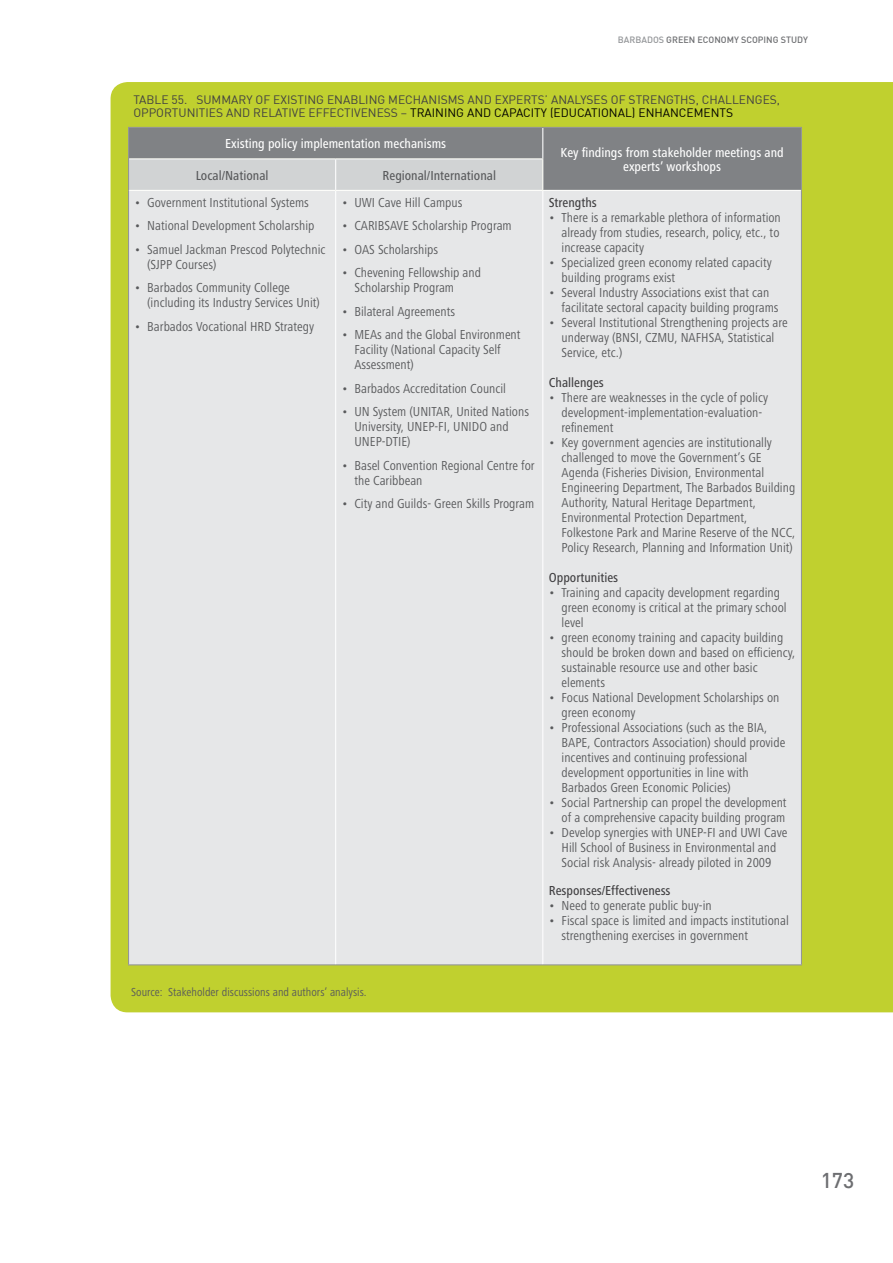
<style>
.page{position:relative;width:893px;height:1263px;background:#fff}
.page>*{position:absolute;margin:0;border:0;box-sizing:border-box;transform-origin:0 0}
.t1{font:500 21px "DIN";color:#6d6e71}
.t2{font:14.25px "Trade Gothic";color:#58595b}
.t3{font:condensed 13.5px/15px "Frutiger Next LT";color:#58595b}
.t4{font:500 condensed 13.5px/13.5px "Frutiger Next LT";color:#fff;text-align:center}
.t5{font:500 condensed 13.5px "Frutiger Next LT";color:#414042}
.t6{font:500 condensed 13.5px "Frutiger Next LT";color:#58595b}
.t7{font:12px "DIN";color:#414042}
.t8{font:condensed 12px "Frutiger Next LT";color:#58595b}
.t9{font:12px "DIN";color:#000}
.t10{font:500 9px "DIN";color:#6d6e71}
.t11{font:500 9px "DIN";color:#939598}
.s1{color:#6d6e71}
.s2{color:#414042}
</style>
<div class="page">
<div style="left:111px;top:82px;width:782px;height:930px;background:#c0d02f"></div>
<svg style="left:129px;top:128px;width:672px;height:62px"></svg>
<div style="left:129px;top:191px;width:672px;height:773px;background:#e6e7e8"></div>
<hr style="left:542px;top:128px;width:1px;height:30px;background:#fff">
<hr style="left:129px;top:158px;width:207px;height:1px;background:#fff">
<hr style="left:336px;top:158px;width:207px;height:1px;background:#fff">
<hr style="left:335px;top:159px;width:1px;height:31px;background:#fff">
<hr style="left:542px;top:159px;width:1px;height:31px;background:#fff">
<hr style="left:129px;top:190px;width:207px;height:1px;background:#fff">
<hr style="left:336px;top:190px;width:207px;height:1px;background:#fff">
<hr style="left:335px;top:191px;width:1px;height:773px;background:#fff">
<hr style="left:543px;top:190px;width:258px;height:1px;background:#fff">
<hr style="left:542px;top:191px;width:1px;height:773px;background:#fff">
<hr style="left:128px;top:127px;width:208px;height:1px;background:#939598">
<hr style="left:128px;top:128px;width:1px;height:31px;background:#939598">
<hr style="left:336px;top:127px;width:207px;height:1px;background:#939598">
<hr style="left:543px;top:127px;width:259px;height:1px;background:#939598">
<hr style="left:801px;top:128px;width:1px;height:31px;background:#939598">
<hr style="left:801px;top:159px;width:1px;height:31px;background:#939598">
<hr style="left:128px;top:159px;width:1px;height:31px;background:#939598">
<hr style="left:128px;top:190px;width:1px;height:774px;background:#939598">
<hr style="left:801px;top:190px;width:1px;height:774px;background:#939598">
<hr style="left:128px;top:964px;width:208px;height:1px;background:#939598">
<hr style="left:336px;top:964px;width:207px;height:1px;background:#939598">
<hr style="left:543px;top:964px;width:259px;height:1px;background:#939598">
<p class="t11" style="left:618px;top:34px;width:61px">BARBADOS <span class="s1">GREEN</span></p>
<p class="t10" style="left:697px;top:34px;width:19px">ECONOMY</p>
<p class="t10" style="left:741px;top:34px;width:46px">SCOPING STU</p>
<p class="t10" style="left:797px;top:34px;width:12px">DY</p>
<p class="t7" style="left:133px;top:92px;width:15px">TABLE</p>
<p class="t7" style="left:172px;top:92px;width:42px">55. SUMMAR</p>
<p class="t7" style="left:246px;top:92px;width:48px">Y OF EXISTING</p>
<p class="t7" style="left:327px;top:92px;width:9px">ENABLING</p>
<p class="t7" style="left:388px;top:92px;width:9px">MECHANISMS</p>
<p class="t7" style="left:468px;top:92px;width:9px">AND</p>
<p class="t7" style="left:495px;top:92px;width:22px">EXPERTS</p>
<p class="t7" style="left:545px;top:92px;width:15px">’ ANAL</p>
<p class="t7" style="left:580px;top:92px;width:14px">YSES</p>
<p class="t7" style="left:611px;top:92px;width:27px">OF STRENGTHS</p>
<p class="t7" style="left:696px;top:92px;width:15px">, CHALLENGES</p>
<p class="t7" style="left:777px;top:92px;width:5px">,</p>
<p class="t7" style="left:133px;top:105px;width:8px">OPPORTUNITIES</p>
<p class="t7" style="left:226px;top:105px;width:9px">AND</p>
<p class="t7" style="left:253px;top:105px;width:8px">RELATI</p>
<p class="t7" style="left:292px;top:105px;width:24px">VE EFFECTI</p>
<p class="t7" style="left:354px;top:105px;width:15px">VENESS</p>
<p class="t9" style="left:401px;top:105px;width:17px"><span class="s2">–</span> TRAINING</p>
<p class="t9" style="left:467px;top:105px;width:9px">AND</p>
<p class="t9" style="left:494px;top:105px;width:8px">CAPACIT</p>
<p class="t9" style="left:541px;top:105px;width:21px">Y (EDUCATIONAL</p>
<p class="t9" style="left:632px;top:105px;width:16px">) ENHANCEMENTS</p>
<p class="t4" style="left:225px;top:137px;width:222px">Existing policy implementation mechanisms</p>
<p class="t4" style="left:561px;top:146px;width:225px">Key findings from stakeholder meetings and experts’ workshops</p>
<p class="t6" style="left:196px;top:168px;width:74px">Local/National</p>
<p class="t6" style="left:383px;top:168px;width:115px">Regional/International</p>
<p class="t3" style="left:135px;top:195px;width:176px">• Government Institutional Systems</p>
<p class="t3" style="left:135px;top:218px;width:181px">• National Development Scholarship</p>
<p class="t3" style="left:147px;top:242px;width:180px;text-indent:-13px">• Samuel Jackman Prescod Polytechnic (SJPP Courses)</p>
<p class="t3" style="left:147px;top:280px;width:174px;text-indent:-13px">• Barbados Community College (including its Industry Services Unit)</p>
<p class="t3" style="left:135px;top:319px;width:181px">• Barbados Vocational HRD Strategy</p>
<p class="t5" style="left:549px;top:195px;width:50px">Strengths</p>
<p class="t3" style="left:562px;top:210px;width:221px;text-align:justify;text-indent:-13px">• There is a remarkable plethora of information already from studies, research, policy, etc., to increase capacity</p>
<p class="t3" style="left:562px;top:255px;width:212px;text-indent:-13px">• Specialized green economy related capacity building programs exist</p>
<p class="t3" style="left:562px;top:285px;width:218px;text-indent:-13px">• Several Industry Associations exist that can facilitate sectoral capacity building programs</p>
<p class="t3" style="left:562px;top:315px;width:228px;text-indent:-13px">• Several Institutional Strengthening projects are underway (BNSI, CZMU, NAFHSA, Statistical<br>Service, etc.)</p>
<p class="t5" style="left:549px;top:375px;width:57px">Challenges</p>
<p class="t3" style="left:562px;top:390px;width:208px;text-indent:-13px">• There are weaknesses in the cycle of policy development-implementation-evaluation&shy;refinement</p>
<p class="t3" style="left:562px;top:435px;width:235px;text-indent:-13px">• Key government agencies are institutionally challenged to move the Government’s GE Agenda (Fisheries Division, Environmental Engineering Department, The Barbados Building Authority, Natural Heritage Department, Environmental Protection Department, Folkestone Park and Marine Reserve of the NCC, Policy Research, Planning and Information Unit)</p>
<p class="t5" style="left:549px;top:570px;width:71px">Opportunities</p>
<p class="t3" style="left:562px;top:585px;width:227px;text-indent:-13px">• Training and capacity development regarding green economy is critical at the primary school level</p>
<p class="t3" style="left:562px;top:630px;width:235px;text-indent:-13px">• green economy training and capacity building should be broken down and based on efficiency, sustainable resource use and other basic elements</p>
<p class="t3" style="left:562px;top:690px;width:219px;text-indent:-13px">• Focus National Development Scholarships on green economy</p>
<p class="t3" style="left:562px;top:720px;width:225px;text-indent:-13px">• Professional Associations (such as the BIA, BAPE, Contractors Association) should provide incentives and continuing professional development opportunities in line with Barbados Green Economic Policies)</p>
<p class="t3" style="left:549px;top:795px;width:239px;text-align:right">• Social Partnership can propel the development of a comprehensive capacity building program</p>
<p class="t3" style="left:549px;top:825px;width:240px;text-align:center">• Develop synergies with UNEP-FI and UWI Cave<br>Hill School of Business in Environmental and<br>Social risk Analysis- already piloted in 2009</p>
<p class="t5" style="left:549px;top:883px;width:123px">Responses/Effectiveness</p>
<p class="t3" style="left:549px;top:898px;width:164px">• Need to generate public buy-in</p>
<p class="t3" style="left:562px;top:913px;width:229px;text-indent:-13px">• Fiscal space is limited and impacts institutional strengthening exercises in government</p>
<p class="t3" style="left:342px;top:195px;width:122px">• UWI Cave Hill Campus</p>
<p class="t3" style="left:342px;top:218px;width:172px">• CARIBSAVE Scholarship Program</p>
<p class="t3" style="left:342px;top:242px;width:98px">• OAS Scholarships</p>
<p class="t3" style="left:354px;top:265px;width:128px;text-indent:-13px">• Chevening Fellowship and<br>Scholarship Program</p>
<p class="t3" style="left:342px;top:304px;width:115px">• Bilateral Agreements</p>
<p class="t3" style="left:354px;top:327px;width:168px;text-indent:-13px">• MEAs and the Global Environment<br>Facility (National Capacity Self<br>Assessment)</p>
<p class="t3" style="left:342px;top:381px;width:166px">• Barbados Accreditation Council</p>
<p class="t3" style="left:354px;top:404px;width:176px;text-indent:-13px">• UN System (UNITAR, United Nations<br>University, UNEP-FI, UNIDO and<br>UNEP-DTIE)</p>
<p class="t3" style="left:354px;top:458px;width:182px;text-indent:-13px">• Basel Convention Regional Centre for the Caribbean</p>
<p class="t3" style="left:342px;top:496px;width:194px">• City and Guilds- Green Skills Program</p>
<p class="t8" style="left:131px;top:985px;width:237px">Source: Stakeholder discussions and authors’ analysis.</p>
<p class="t2" style="left:128px;top:987px;width:305px">and development can be provided. This may well</p>
<h1 class="t1" style="left:821px;top:1167px;width:35px">173</h1>
</div>
